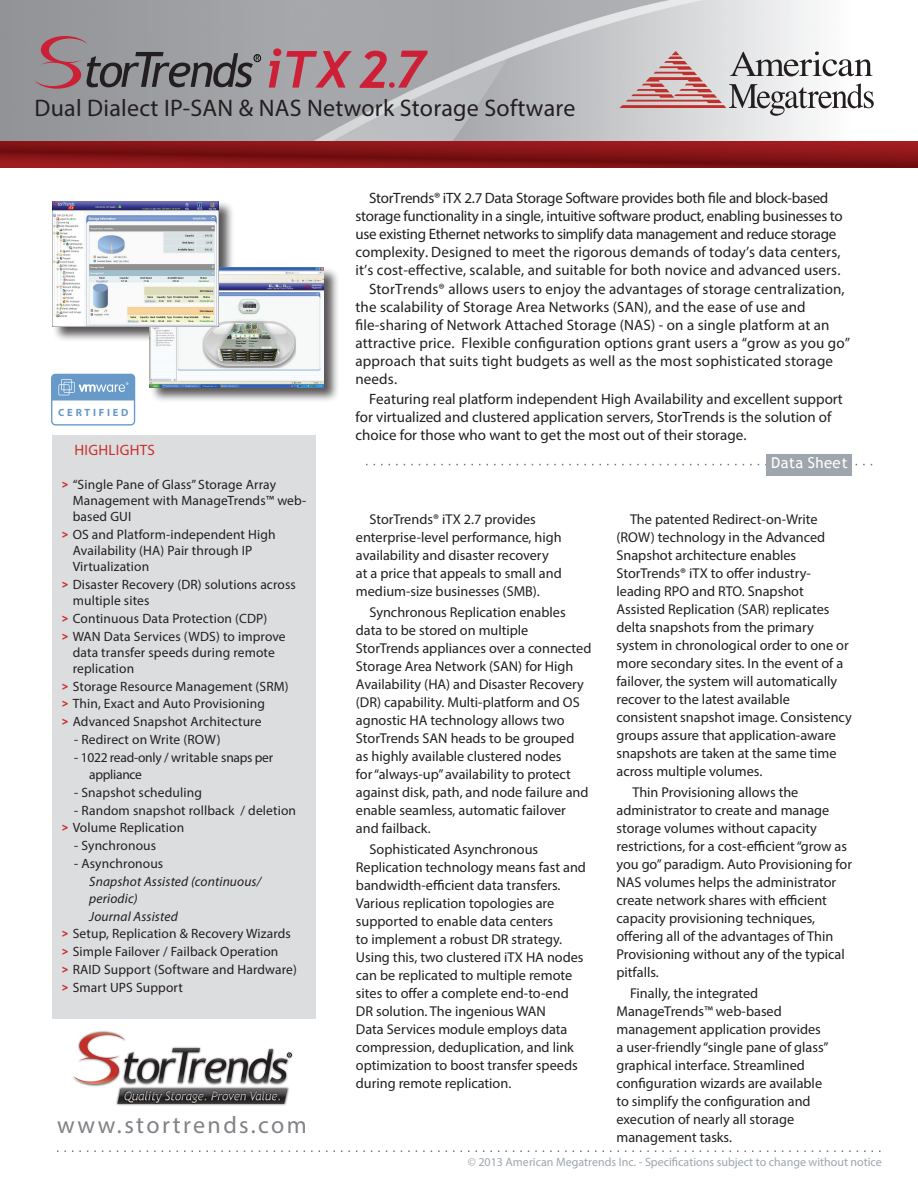
<style>
.page{position:relative;width:918px;height:1188px;background:#fff}
.page>*{position:absolute;margin:0;border:0;box-sizing:border-box;transform-origin:0 0}
.t1{font:24px "Myriad Pro";letter-spacing:.01em;color:#231f20}
.t2{font:24px "Myriad Pro";letter-spacing:.1em;color:#808285}
.t3{font:15px/18px "Myriad Pro";letter-spacing:.01em;color:#231f20}
.t4{font:15px/18px "Myriad Pro";letter-spacing:-.02em;color:#231f20;text-align:center}
.t5{font:15px "Myriad Pro";letter-spacing:.02em;color:#c8302c}
.t6{font:15px "Trebuchet MS";letter-spacing:.025em;color:#fff}
.t7{font:14.25px/18px "Myriad Pro";color:#231f20}
.t8{font:13.5px/17.7px "Myriad Pro";letter-spacing:.01em;color:#231f20}
.t9{font:13.5px/16.5px "Myriad Pro";letter-spacing:-.02em;color:#231f20}
.t10{font:italic 13.5px/16.5px "Myriad Pro";letter-spacing:.01em;color:#231f20}
.t11{font:12px "Myriad Pro";color:#9ea5ac}
.t12{font:700 10.5px "Myriad Pro";letter-spacing:.26em;color:#679ac8}
.s1{font-family:"Trebuchet MS";font-weight:700;color:#c8302c}
.s2{font-style:italic}
</style>
<div class="page">
<svg style="left:57px;top:1150px;width:823px;height:2px"></svg>
<svg style="left:366px;top:464px;width:506px;height:1px"></svg>
<div style="left:767px;top:454px;width:85px;height:21px;background:#9ea5ac"></div>
<img style="left:0;top:0;width:815px;height:141px">
<img style="left:0;top:141px;width:918px;height:27px">
<div style="left:52px;top:435px;width:264px;height:583px;background:#dcdddf"></div>
<div style="left:52px;top:200px;width:288px;height:203px;background:#231f20;opacity:.75"></div>
<img style="left:150px;top:267px;width:174px;height:120px">
<img style="left:52px;top:201px;width:167px;height:126px">
<svg style="left:269px;top:48px;width:83px;height:40px;background:#b27a84"></svg>
<svg style="left:35px;top:36px;width:224px;height:53px;background:#898185"></svg>
<div style="left:254px;top:54px;width:7px;height:8px;border:1px solid #050504;border-radius:50%"></div>
<svg style="left:360px;top:51px;width:68px;height:37px;background:#b37882"></svg>
<svg style="left:620px;top:51px;width:254px;height:65px"></svg>
<svg style="left:51px;top:374px;width:84px;height:52px"></svg>
<img style="left:116px;top:1104px;width:170px;height:2px">
<svg style="left:73px;top:1032px;width:219px;height:72px"></svg>
<h1 class="t1" style="left:34px;top:93px;width:542px">Dual Dialect IP-SAN &amp; NAS Network Storage Software</h1>
<p class="t12" style="left:58px;top:405px;width:72px">CERTIFIED</p>
<p class="t5" style="left:74px;top:441px;width:65px">Highlights</p>
<p class="t8" style="left:73px;top:476px;width:235px;line-height:16.2px;text-indent:-12px"><span class="s1">&gt;</span> “Single Pane of Glass” Storage Array<br>Management with ManageTrends™ web&shy;based GUI</p>
<p class="t8" style="left:73px;top:526px;width:204px;line-height:16.2px;text-indent:-12px"><span class="s1">&gt;</span> OS and Platform-independent High<br>Availability (HA) Pair through IP<br>Virtualization</p>
<p class="t8" style="left:73px;top:576px;width:225px;line-height:16.2px;text-indent:-12px"><span class="s1">&gt;</span> Disaster Recovery (DR) solutions across multiple sites</p>
<p class="t8" style="left:61px;top:609px;width:226px"><span class="s1">&gt;</span> Continuous Data Protection (CDP)<br><span class="s1">&gt;</span> WAN Data Services (WDS) to improve</p>
<p class="t8" style="left:73px;top:644px;width:204px;line-height:16.2px">data transfer speeds during remote replication</p>
<p class="t8" style="left:61px;top:677px;width:229px"><span class="s1">&gt;</span> Storage Resource Management (SRM) <span class="s1">&gt;</span> Thin, Exact and Auto Provisioning<br><span class="s1">&gt;</span> Advanced Snapshot Architecture</p>
<p class="t8" style="left:74px;top:731px;width:148px">- Redirect on Write (ROW)</p>
<p class="t9" style="left:89px;top:749px;width:185px;text-indent:-15px">- 1022 read-only / writable snaps per appliance</p>
<p class="t8" style="left:74px;top:783px;width:129px">- Snapshot scheduling</p>
<p class="t8" style="left:61px;top:801px;width:237px;text-indent:14px">- Random snapshot rollback / deletion <span class="s1">&gt;</span> Volume Replication</p>
<p class="t8" style="left:74px;top:837px;width:83px">- Synchronous</p>
<p class="t8" style="left:74px;top:855px;width:91px">- Asynchronous</p>
<p class="t10" style="left:89px;top:873px;width:173px">Snapshot Assisted (continuous/ periodic)</p>
<p class="t8" style="left:61px;top:907px;width:238px;text-indent:28px"><span class="s2">Journal Assisted<br></span><span class="s1">&gt;</span> Setup, Replication &amp; Recovery Wizards <span class="s1">&gt;</span> Simple Failover / Failback Operation<br><span class="s1">&gt;</span> RAID Support (Software and Hardware) <span class="s1">&gt;</span> Smart UPS Support</p>
<h1 class="t2" style="left:57px;top:1110px;width:251px">www.stortrends.com</h1>
<p class="t4" style="left:356px;top:188px;width:489px">StorTrends® iTX 2.7 Data Storage Software provides both file and block-based storage functionality in a single, intuitive software product, enabling businesses to use existing Ethernet networks to simplify data management and reduce storage complexity. Designed to meet the rigorous demands of today’s data centers, it’s cost-effective, scalable, and suitable for both novice and advanced users.</p>
<p class="t3" style="left:356px;top:280px;width:496px;text-indent:14px">StorTrends® allows users to enjoy the advantages of storage centralization, the scalability of Storage Area Networks (SAN), and the ease of use and file-sharing of Network Attached Storage (NAS) - on a single platform at an attractive price. Flexible configuration options grant users a “grow as you go” approach that suits tight budgets as well as the most sophisticated storage needs.</p>
<p class="t3" style="left:356px;top:389px;width:489px;text-indent:14px">Featuring real platform independent High Availability and excellent support for virtualized and clustered application servers, StorTrends is the solution of choice for those who want to get the most out of their storage.</p>
<p class="t7" style="left:356px;top:510px;width:207px;text-indent:13px">StorTrends® iTX 2.7 provides enterprise-level performance, high availability and disaster recovery at a price that appeals to small and medium-size businesses (SMB).</p>
<p class="t7" style="left:356px;top:603px;width:237px;text-indent:13px">Synchronous Replication enables data to be stored on multiple StorTrends appliances over a connected Storage Area Network (SAN) for High Availability (HA) and Disaster Recovery (DR) capability. Multi-platform and OS agnostic HA technology allows two StorTrends SAN heads to be grouped<br>as highly available clustered nodes<br>for “always-up” availability to protect against disk, path, and node failure and enable seamless, automatic failover and failback.</p>
<p class="t7" style="left:356px;top:840px;width:232px;text-indent:13px">Sophisticated Asynchronous Replication technology means fast and bandwidth-efficient data transfers.<br>Various replication topologies are supported to enable data centers<br>to implement a robust DR strategy.<br>Using this, two clustered iTX HA nodes can be replicated to multiple remote sites to offer a complete end-to-end DR solution. The ingenious WAN<br>Data Services module employs data compression, deduplication, and link optimization to boost transfer speeds during remote replication.</p>
<p class="t6" style="left:771px;top:454px;width:78px">Data Sheet</p>
<p class="t7" style="left:617px;top:510px;width:237px;text-indent:13px">The patented Redirect-on-Write (ROW) technology in the Advanced Snapshot architecture enables StorTrends® iTX to offer industry&shy;leading RPO and RTO. Snapshot Assisted Replication (SAR) replicates delta snapshots from the primary system in chronological order to one or more secondary sites. I n the event of a failover, the system will automatically recover to the latest available consistent snapshot image. Consistency groups assure that application-aware snapshots are taken at the same time across multiple volumes.</p>
<p class="t7" style="left:617px;top:783px;width:237px;text-indent:16px">Thin Provisioning allows the administrator to create and manage storage volumes without capacity restrictions, for a cost-efficient “grow as you go” paradigm. Auto Provisioning for NAS volumes helps the administrator create network shares with efficient capacity provisioning techniques, offering all of the advantages of Thin Provisioning without any of the typical pitfalls.</p>
<p class="t7" style="left:617px;top:984px;width:213px;text-indent:13px">Finally, the integrated<br>ManageTrends™ web-based management application provides a user-friendly “single pane of glass” graphical interface. Streamlined configuration wizards are available to simplify the configuration and execution of nearly all storage management tasks.</p>
<p class="t11" style="left:468px;top:1155px;width:416px">© 2013 American Megatrends Inc. - Specifications subject to change without notice</p>
</div>
